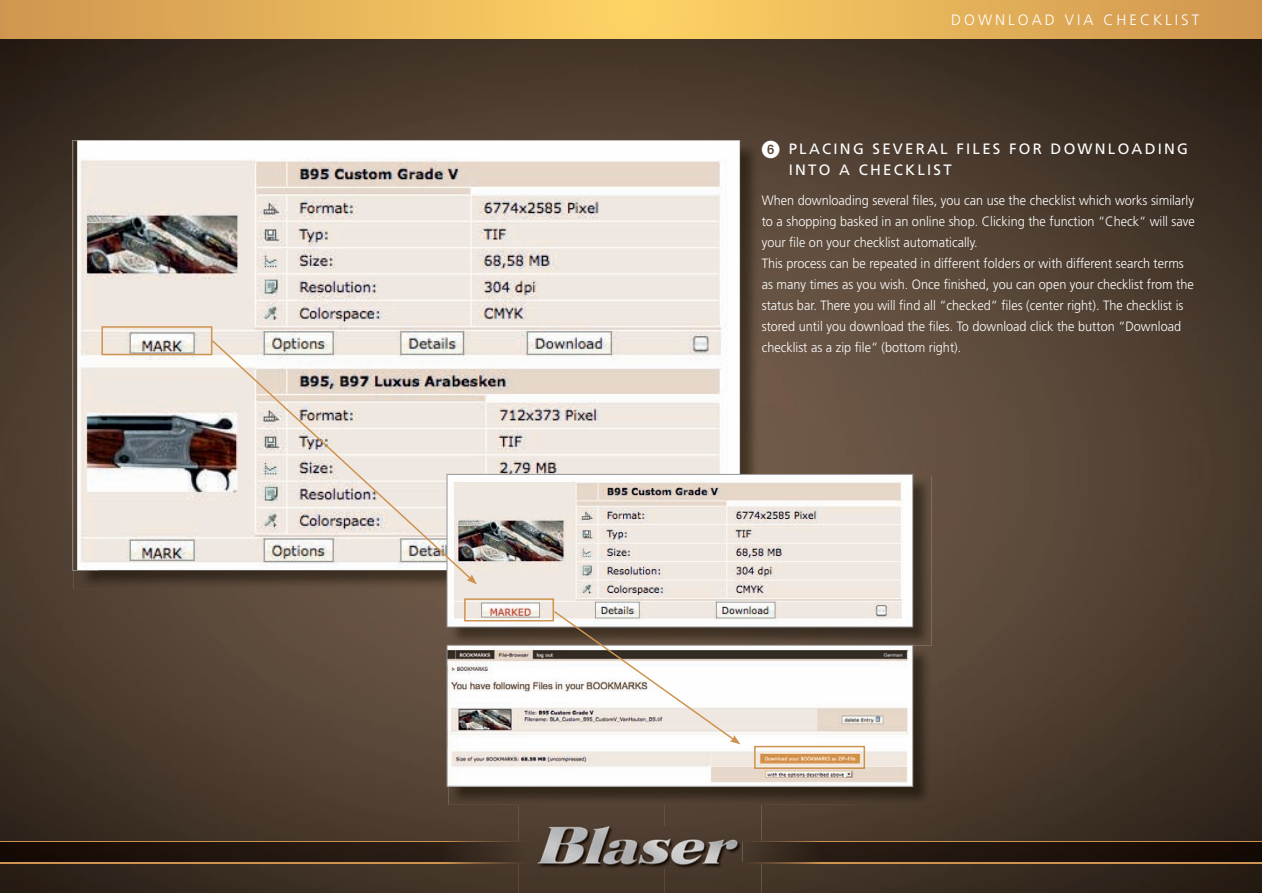
<style>
.page{position:relative;width:1263px;height:893px;background:#fff}
.page>*{position:absolute;margin:0;border:0;box-sizing:border-box;transform-origin:0 0}
.t1{font:15px/21px "Frutiger";letter-spacing:.15em;color:#fff}
.t2{font:300 15px "Frutiger";letter-spacing:.2em;color:#fff}
.t3{font:300 13.5px/21px "Frutiger";color:#fff;scale:.94 1}
</style>
<div class="page">
<img style="left:0;top:38px;width:1262px;height:855px">
<img style="left:762px;top:843px;width:500px;height:19px">
<img style="left:0;top:843px;width:519px;height:19px">
<img style="left:519px;top:805px;width:243px;height:88px">
<img style="left:537px;top:826px;width:205px;height:42px">
<img style="left:762px;top:841px;width:500px;height:2px">
<svg style="left:743px;top:841px;width:19px;height:2px"></svg>
<img style="left:762px;top:862px;width:500px;height:1px">
<svg style="left:743px;top:862px;width:19px;height:1px"></svg>
<img style="left:0;top:862px;width:519px;height:1px">
<img style="left:0;top:841px;width:519px;height:2px">
<svg style="left:519px;top:841px;width:9px;height:2px"></svg>
<svg style="left:0;top:0;width:1262px;height:38px;background:#e6b359"></svg>
<img style="left:74px;top:570px;width:25px;height:19px">
<img style="left:740px;top:142px;width:19px;height:332px">
<img style="left:99px;top:570px;width:348px;height:19px">
<svg style="left:72px;top:140px;width:668px;height:430px;fill:#efe8e2"></svg>
<img style="left:754px;top:476px;width:177px;height:170px">
<img style="left:449px;top:627px;width:305px;height:18px">
<img style="left:449px;top:476px;width:462px;height:149px">
<div style="left:447px;top:474px;width:466px;height:153px;border:1px solid #939598"></div>
<img style="left:449px;top:647px;width:482px;height:158px">
<img style="left:449px;top:647px;width:462px;height:137px">
<div style="left:447px;top:645px;width:466px;height:141px;border:1px solid #939598"></div>
<div style="left:754px;top:746px;width:111px;height:23px;border:2px solid #ce934f"></div>
<div style="left:101px;top:326px;width:111px;height:29px;border:2px solid #ce934f"></div>
<div style="left:464px;top:598px;width:90px;height:23px;border:2px solid #ce934f"></div>
<svg style="left:552px;top:609px;width:188px;height:135px"></svg>
<svg style="left:210px;top:339px;width:263px;height:242px;background:#d9d2cb"></svg>
<svg style="left:466px;top:574px;width:11px;height:10px"></svg>
<svg style="left:762px;top:141px;width:17px;height:17px"></svg>
<p class="t2" style="left:951px;top:11px;width:250px">DOWNLOAD VIA CHECKLIST</p>
<p class="t1" style="left:789px;top:138px;width:401px">PLACING SEVERAL FILES FOR DOWNLOADING<br>INTO A CHECKLIST</p>
<p class="t3" style="left:762px;top:189px;width:462px">When downloading several files, you can use the checklist which works similarly to a shopping basked in an online shop. Clicking the function “Check“ will save your file on your checklist automatically.<br>This process can be repeated in different folders or with different search terms as many times as you wish. Once finished, you can open your checklist from the status bar. There you will find all “checked“ files (center right). The checklist is stored until you download the files. To download click the button “Download checklist as a zip file“ (bottom right).</p>
</div>
